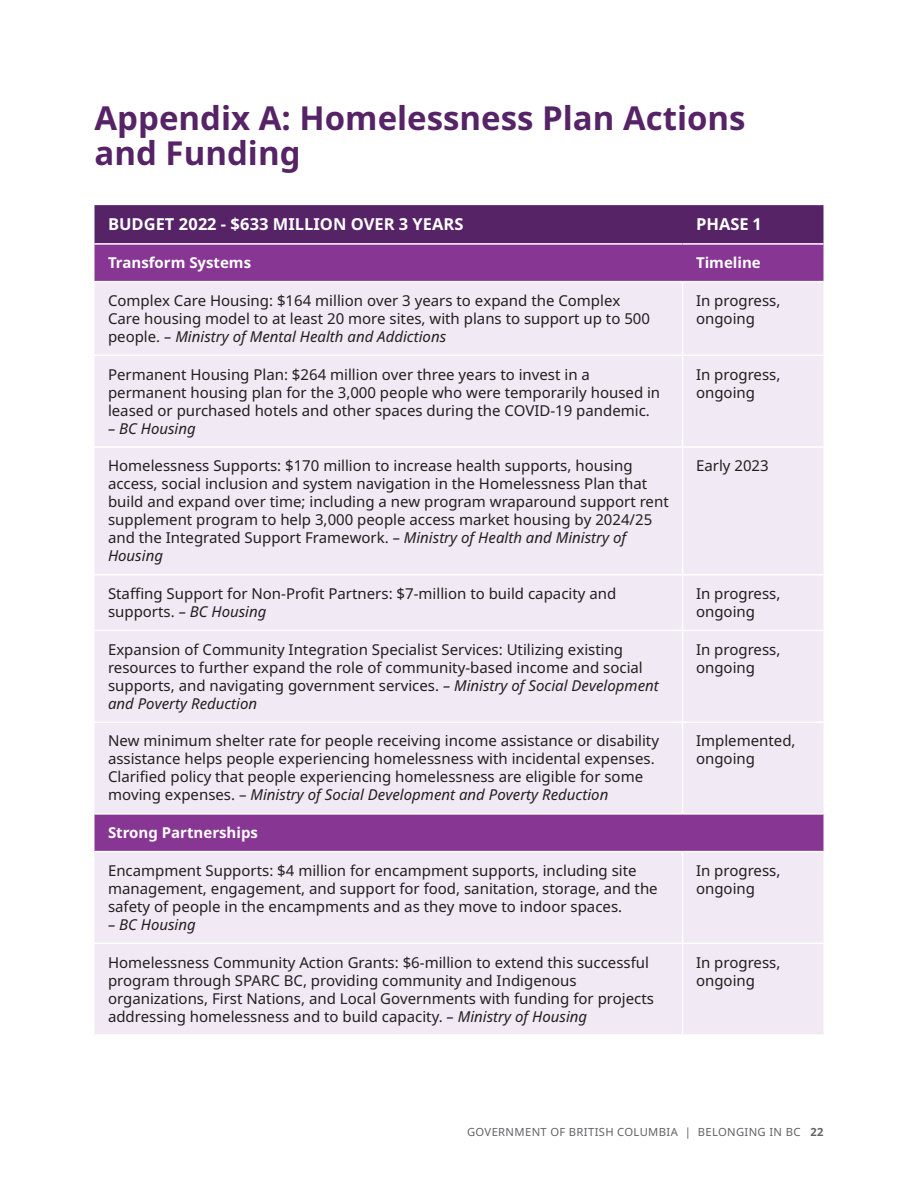
<style>
.page{position:relative;width:918px;height:1188px;background:#fff}
.page>*{position:absolute;margin:0;border:0;box-sizing:border-box;transform-origin:0 0}
.t1{font:700 33px/35.5px "BC Sans";color:#552366}
.t2{font:700 16.5px "BC Sans";color:#fff}
.t3{font:15px/18px "BC Sans";color:#231f20}
.t4{font:700 15px "BC Sans";color:#fff}
.t5{font:italic 15px "BC Sans";color:#231f20}
.t6{font:11.25px "BC Sans";letter-spacing:.03em;color:#636366}
.s1{font-style:italic}
.s2{font-weight:700}
</style>
<div class="page">
<div style="left:94px;top:205px;width:730px;height:38px;background:#552366"></div>
<div style="left:94px;top:245px;width:730px;height:36px;background:#883694"></div>
<div style="left:94px;top:282px;width:730px;height:752px;background:#f1e9f3"></div>
<hr style="left:682px;top:282px;width:1px;height:73px;background:#fff">
<hr style="left:94px;top:355px;width:589px;height:1px;background:#fff">
<hr style="left:683px;top:355px;width:141px;height:1px;background:#fff">
<hr style="left:682px;top:356px;width:1px;height:90px;background:#fff">
<hr style="left:94px;top:446px;width:589px;height:2px;background:#fff">
<hr style="left:683px;top:446px;width:141px;height:2px;background:#fff">
<hr style="left:682px;top:448px;width:1px;height:126px;background:#fff">
<hr style="left:94px;top:574px;width:589px;height:2px;background:#fff">
<hr style="left:683px;top:574px;width:141px;height:2px;background:#fff">
<hr style="left:682px;top:576px;width:1px;height:54px;background:#fff">
<hr style="left:94px;top:630px;width:589px;height:1px;background:#fff">
<hr style="left:683px;top:630px;width:141px;height:1px;background:#fff">
<hr style="left:682px;top:631px;width:1px;height:90px;background:#fff">
<hr style="left:94px;top:721px;width:589px;height:2px;background:#fff">
<hr style="left:683px;top:721px;width:141px;height:2px;background:#fff">
<hr style="left:682px;top:723px;width:1px;height:90px;background:#fff">
<hr style="left:94px;top:813px;width:589px;height:2px;background:#fff">
<hr style="left:683px;top:813px;width:141px;height:2px;background:#fff">
<hr style="left:94px;top:851px;width:589px;height:1px;background:#fff">
<hr style="left:683px;top:851px;width:141px;height:1px;background:#fff">
<hr style="left:682px;top:852px;width:1px;height:91px;background:#fff">
<hr style="left:94px;top:943px;width:589px;height:1px;background:#fff">
<hr style="left:683px;top:943px;width:141px;height:1px;background:#fff">
<hr style="left:682px;top:944px;width:1px;height:90px;background:#fff">
<h1 class="t1" style="left:94px;top:101px;width:653px">Appendix A: Homelessness Plan Actions and Funding</h1>
<p class="t2" style="left:108px;top:213px;width:357px">BUDGET 2022 - $633 MILLION OVER 3 YEARS</p>
<p class="t2" style="left:696px;top:213px;width:67px">PHASE 1</p>
<p class="t4" style="left:108px;top:252px;width:145px">Transform Systems</p>
<p class="t4" style="left:696px;top:252px;width:66px">Timeline</p>
<p class="t3" style="left:108px;top:292px;width:544px">Complex Care Housing: $164 million over 3 years to expand the Complex<br>Care housing model to at least 20 more sites, with plans to support up to 500 people. <span class="s1">– Ministry of Mental Health and Addictions</span></p>
<p class="t3" style="left:696px;top:292px;width:86px">In progress, ongoing</p>
<p class="t3" style="left:108px;top:365px;width:554px">Permanent Housing Plan: $264 million over three years to invest in a permanent housing plan for the 3,000 people who were temporarily housed in leased or purchased hotels and other spaces during the COVID-19 pandemic.</p>
<p class="t5" style="left:108px;top:417px;width:89px">– BC Housing</p>
<p class="t3" style="left:696px;top:365px;width:86px">In progress, ongoing</p>
<p class="t3" style="left:108px;top:457px;width:562px">Homelessness Supports: $170 million to increase health supports, housing access, social inclusion and system navigation in the Homelessness Plan that build and expand over time; including a new program wraparound support rent supplement program to help 3,000 people access market housing by 2024/25 and the Integrated Support Framework. <span class="s1">– Ministry of Health and Ministry of Housing</span></p>
<p class="t3" style="left:696px;top:457px;width:74px">Early 2023</p>
<p class="t3" style="left:108px;top:585px;width:510px">Staffing Support for Non-Profit Partners: $7-million to build capacity and supports. <span class="s1">– BC Housing</span></p>
<p class="t3" style="left:696px;top:585px;width:86px">In progress, ongoing</p>
<p class="t3" style="left:108px;top:641px;width:552px">Expansion of Community Integration Specialist Services: Utilizing existing resources to further expand the role of community-based income and social supports, and navigating government services. <span class="s1">– Ministry of Social Development and Poverty Reduction</span></p>
<p class="t3" style="left:696px;top:641px;width:86px">In progress, ongoing</p>
<p class="t3" style="left:108px;top:732px;width:553px">New minimum shelter rate for people receiving income assistance or disability assistance helps people experiencing homelessness with incidental expenses.<br>Clarified policy that people experiencing homelessness are eligible for some moving expenses. – <span class="s1">Ministry of Social Development and Poverty Reduction</span></p>
<p class="t3" style="left:696px;top:732px;width:101px">Implemented, ongoing</p>
<p class="t4" style="left:108px;top:822px;width:151px">Strong Partnerships</p>
<p class="t3" style="left:108px;top:862px;width:551px">Encampment Supports: $4 million for encampment supports, including site management, engagement, and support for food, sanitation, storage, and the safety of people in the encampments and as they move to indoor spaces.</p>
<p class="t5" style="left:108px;top:914px;width:89px">– BC Housing</p>
<p class="t3" style="left:696px;top:862px;width:86px">In progress, ongoing</p>
<p class="t3" style="left:108px;top:953px;width:548px">Homelessness Community Action Grants: $6-million to extend this successful program through SPARC BC, providing community and Indigenous organizations, First Nations, and Local Governments with funding for projects addressing homelessness and to build capacity. <span class="s1">– Ministry of Housing</span></p>
<p class="t3" style="left:696px;top:953px;width:86px">In progress, ongoing</p>
<p class="t6" style="left:467px;top:1124px;width:358px">GOVERNMENT OF BRITISH COLUMBIA | BELONGING IN BC <span class="s2">22</span></p>
</div>
